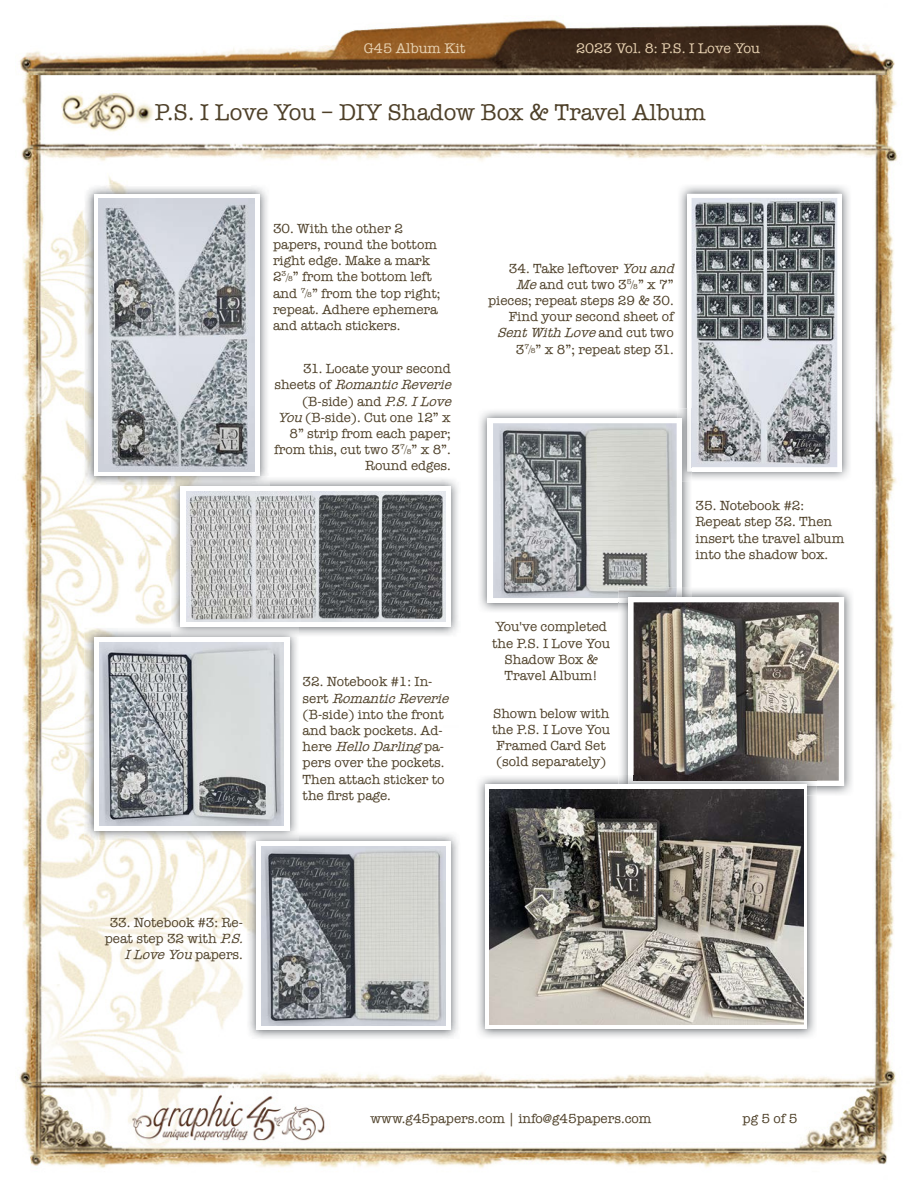
<style>
.page{position:relative;width:918px;height:1188px;background:#fff}
.page>*{position:absolute;margin:0;border:0;box-sizing:border-box;transform-origin:0 0}
.t1{font:23.25px "American Typewriter";color:#4e4029}
.t2{font:14.25px "American Typewriter";color:#e7d1b1}
.t3{font:13.5px/16.2px "American Typewriter";color:#4e4029}
.t4{font:italic 13.5px "American Typewriter";color:#4e4029}
.s1{font-size:12.9px}
.s2{font-size:7.5px}
.s3{font-style:normal}
.s4{font-style:italic}
</style>
<div class="page">
<img style="left:19px;top:20px;width:879px;height:1148px">
<img style="left:84px;top:185px;width:185px;height:301px">
<svg style="left:94px;top:194px;width:166px;height:282px"></svg>
<img style="left:99px;top:199px;width:156px;height:272px">
<img style="left:171px;top:477px;width:290px;height:160px">
<img style="left:171px;top:477px;width:98px;height:9px">
<div style="left:181px;top:487px;width:270px;height:140px;background:#fff"></div>
<img style="left:186px;top:492px;width:259px;height:130px">
<img style="left:84px;top:628px;width:215px;height:212px">
<img style="left:171px;top:628px;width:128px;height:9px">
<div style="left:94px;top:638px;width:195px;height:193px;background:#fff"></div>
<img style="left:99px;top:643px;width:185px;height:182px">
<img style="left:247px;top:832px;width:214px;height:208px">
<img style="left:247px;top:832px;width:52px;height:8px">
<svg style="left:256px;top:842px;width:195px;height:188px"></svg>
<img style="left:262px;top:847px;width:183px;height:178px">
<img style="left:678px;top:184px;width:173px;height:297px">
<div style="left:687px;top:194px;width:155px;height:277px;background:#fff"></div>
<img style="left:692px;top:198px;width:145px;height:269px">
<img style="left:478px;top:409px;width:214px;height:204px">
<img style="left:678px;top:409px;width:14px;height:72px">
<img style="left:687px;top:409px;width:5px;height:62px">
<img style="left:692px;top:409px;width:1px;height:58px">
<div style="left:488px;top:418px;width:194px;height:185px;background:#fff"></div>
<img style="left:493px;top:423px;width:184px;height:175px">
<img style="left:692px;top:587px;width:162px;height:209px">
<svg style="left:682px;top:587px;width:10px;height:10px"></svg>
<img style="left:619px;top:613px;width:9px;height:162px">
<svg style="left:619px;top:603px;width:9px;height:10px"></svg>
<img style="left:620px;top:589px;width:62px;height:14px">
<img style="left:619px;top:587px;width:58px;height:11px">
<div style="left:628px;top:597px;width:216px;height:189px;background:#fff"></div>
<img style="left:634px;top:602px;width:205px;height:179px">
<img style="left:476px;top:775px;width:341px;height:264px">
<img style="left:619px;top:775px;width:198px;height:21px">
<img style="left:628px;top:775px;width:189px;height:11px">
<img style="left:634px;top:775px;width:183px;height:6px">
<div style="left:486px;top:784px;width:321px;height:245px;background:#fff"></div>
<img style="left:489px;top:789px;width:314px;height:236px">
<p class="t2" style="left:364px;top:37px;width:103px">G45 Album Kit</p>
<p class="t2" style="left:576px;top:37px;width:186px">2023 Vol. 8: P.S. I Love You</p>
<h1 class="t1" style="left:155px;top:94px;width:552px">P.S. I Love You – DIY Shadow Box &amp; Travel Album</h1>
<p class="t3" style="left:273px;top:220px;width:169px">30. With the other 2 papers, round the bottom right edge. Make a mark<br>2<sup>3</sup><span class="s1">⁄</span><span class="s2">8</span>” from the bottom left and <sup>7</sup><span class="s1">⁄</span><span class="s2">8</span>” from the top right; repeat. Adhere ephemera and attach stickers.</p>
<p class="t3" style="left:303px;top:360px;width:149px">31. Locate your second</p>
<p class="t4" style="left:274px;top:375px;width:183px"><span class="s3">s h e e t s o f</span> RomanticReverie</p>
<p class="t3" style="left:302px;top:393px;width:156px">(B-side) and <span class="s4">P.S.ILove</span></p>
<p class="t3" style="left:278px;top:409px;width:175px"><span class="s4">You</span>(B-side). Cut one 12” x</p>
<p class="t3" style="left:289px;top:425px;width:163px">8” strip from each paper;</p>
<p class="t3" style="left:274px;top:441px;width:178px">from this, cut two 3<sup>7</sup><span class="s1">⁄</span><span class="s2">8</span>” x 8”.</p>
<p class="t3" style="left:365px;top:457px;width:87px">Round edges.</p>
<p class="t3" style="left:303px;top:673px;width:152px">32. Notebook #1: In-<br>s e r t <span class="s4">RomanticReverie </span>(B-side) into the front and back pockets. Ad&shy;h e r e <span class="s4">HelloDarling</span>p a - pers over the pockets.<br>Then attach sticker to the first page.</p>
<p class="t3" style="left:509px;top:260px;width:172px">34. Take leftover <span class="s4">Youand</span></p>
<p class="t3" style="left:516px;top:276px;width:159px"><span class="s4">Me</span>and cut two 3<sup>5</sup><span class="s1">⁄</span><span class="s2">8</span>” x 7”</p>
<p class="t3" style="left:488px;top:292px;width:187px">pieces; repeat steps 29 &amp; 30.</p>
<p class="t3" style="left:509px;top:308px;width:167px">Find your second sheet of</p>
<p class="t4" style="left:497px;top:323px;width:178px">SentWithLove<span class="s3">a n d c u t t w o</span></p>
<p class="t3" style="left:516px;top:341px;width:160px">3<sup>7</sup><span class="s1">⁄</span><span class="s2">8</span>” x 8”; repeat step 31.</p>
<p class="t3" style="left:492px;top:618px;width:119px;text-align:center">You've completed the P.S. I Love You<br>Shadow Box &amp;<br>Travel Album!</p>
<p class="t3" style="left:492px;top:704px;width:119px;text-align:center">Shown below with the P.S. I Love You<br>Framed Card Set (sold separately)</p>
<p class="t3" style="left:696px;top:497px;width:150px">35. Notebook #2:<br>Repeat step 32. Then insert the travel album into the shadow box.</p>
<p class="t3" style="left:110px;top:914px;width:135px">33. Notebook #3: Re-</p>
<p class="t3" style="left:105px;top:930px;width:145px">peat step 32 with <span class="s4">P.S.</span></p>
<p class="t4" style="left:125px;top:944px;width:120px">ILoveYou<span class="s3">papers.</span></p>
<p class="t3" style="left:370px;top:1110px;width:283px">www.g45papers.com | info@g45papers.com</p>
<p class="t3" style="left:743px;top:1110px;width:56px">pg 5 of 5</p>
</div>
